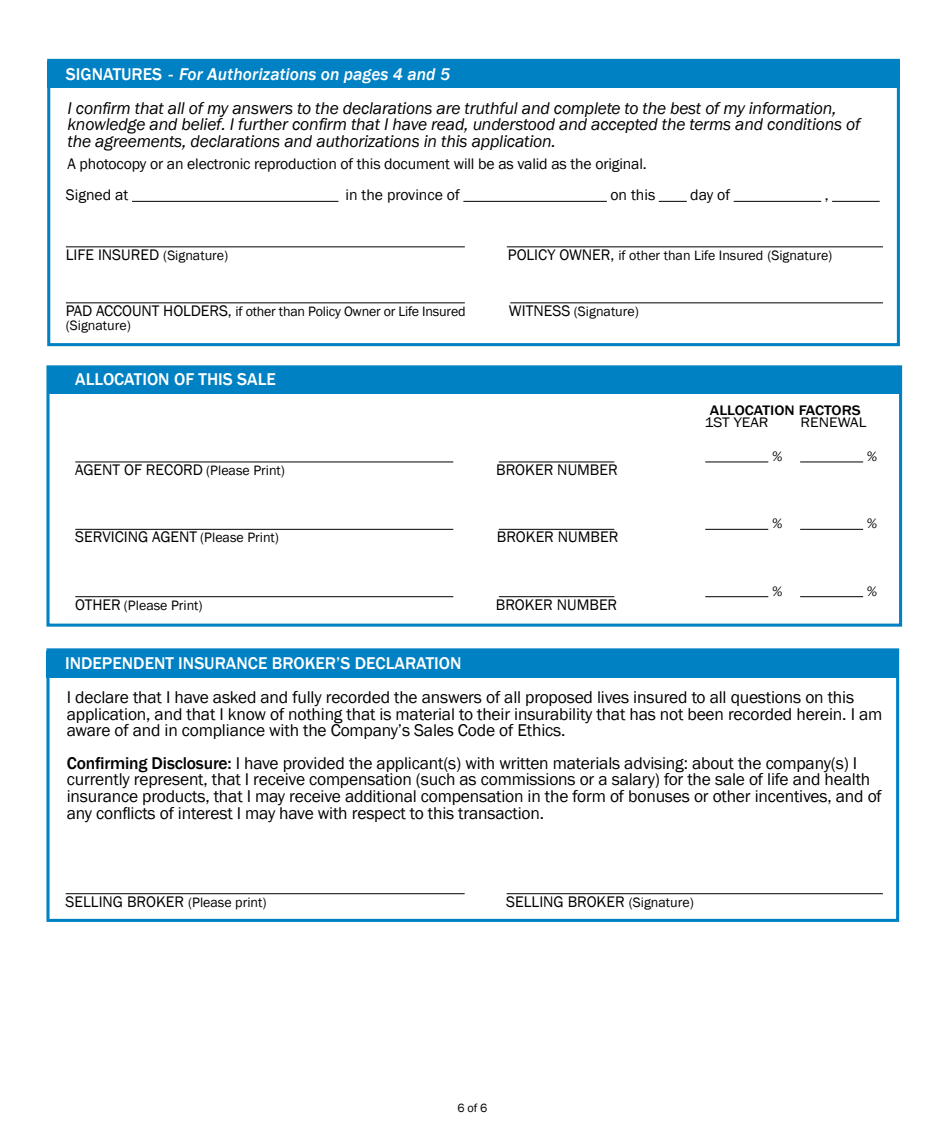
<style>
.page{position:relative;width:945px;height:1134px;background:#fff}
.page>*{position:absolute;margin:0;border:0;box-sizing:border-box;transform-origin:0 0}
.t1{font:17.5px/16.6px "Franklin Gothic";letter-spacing:-.01em;color:#000}
.t2{font:italic 17.5px/16.6px "Franklin Gothic";letter-spacing:-.01em;color:#000}
.t3{font:500 17.5px "Franklin Gothic";color:#fff}
.t4{font:italic 500 17.5px "Franklin Gothic";color:#fff}
.t5{font:15.75px "Franklin Gothic";color:#000}
.t6{font:500 14.17px "Franklin Gothic";color:#000;scale:1.11 1}
.t7{font:14.17px "Franklin Gothic";color:#000;scale:1.11 1}
.t8{font:14px "Franklin Gothic";color:#000}
.t9{font:italic 14px "Franklin Gothic";color:#000}
.t10{font:12.25px "Franklin Gothic";color:#000}
.s1{font-style:normal}
.s2{font-size:14px}
.s3{font-size:15.75px}
.s4{font-weight:500}
</style>
<div class="page">
<div style="left:49px;top:367px;width:850px;height:26px;background:#0081c3"></div>
<div style="left:46px;top:365px;width:856px;height:262px;border:3px solid #0081c3"></div>
<hr style="left:75px;top:462px;width:378px;height:1px;background:#000">
<hr style="left:499px;top:462px;width:115px;height:1px;background:#000">
<hr style="left:705px;top:462px;width:63px;height:1px;background:#000">
<hr style="left:800px;top:462px;width:63px;height:1px;background:#000">
<hr style="left:75px;top:529px;width:378px;height:1px;background:#000">
<hr style="left:499px;top:529px;width:115px;height:1px;background:#000">
<hr style="left:705px;top:529px;width:63px;height:1px;background:#000">
<hr style="left:800px;top:529px;width:63px;height:1px;background:#000">
<hr style="left:75px;top:596px;width:378px;height:1px;background:#000">
<hr style="left:499px;top:596px;width:115px;height:1px;background:#000">
<hr style="left:705px;top:596px;width:63px;height:1px;background:#000">
<hr style="left:800px;top:596px;width:63px;height:1px;background:#000">
<div style="left:47px;top:62px;width:853px;height:26px;background:#0081c3"></div>
<div style="left:47px;top:59px;width:853px;height:287px;border:3px solid #0081c3"></div>
<hr style="left:132px;top:201px;width:206px;height:1px;background:#000">
<hr style="left:463px;top:201px;width:144px;height:1px;background:#000">
<svg style="left:659px;top:201px;width:28px;height:1px"></svg>
<hr style="left:734px;top:201px;width:87px;height:1px;background:#000">
<hr style="left:832px;top:201px;width:48px;height:1px;background:#000">
<hr style="left:66px;top:247px;width:399px;height:1px;background:#000">
<hr style="left:507px;top:247px;width:376px;height:1px;background:#000">
<hr style="left:66px;top:303px;width:399px;height:1px;background:#000">
<hr style="left:510px;top:303px;width:373px;height:1px;background:#000">
<div style="left:47px;top:651px;width:852px;height:27px;background:#0081c3"></div>
<div style="left:46px;top:648px;width:853px;height:274px;border:3px solid #0081c3"></div>
<hr style="left:66px;top:893px;width:399px;height:1px;background:#000">
<hr style="left:507px;top:893px;width:376px;height:1px;background:#000">
<p class="t4" style="left:66px;top:63px;width:386px"><span class="s1">SIGNATURES -</span> For Authorizations on pages 4 and 5</p>
<p class="t2" style="left:68px;top:100px;width:794px">I confirm that all of my answers to the declarations are truthful and complete to the best of my information, knowledge and belief. I further confirm that I have read, understood and accepted the terms and conditions of the agreements, declarations and authorizations in this application.</p>
<p class="t5" style="left:68px;top:154px;width:581px">A photocopy or an electronic reproduction of this document will be as valid as the original.</p>
<p class="t5" style="left:66px;top:185px;width:64px">Signed at</p>
<p class="t5" style="left:345px;top:185px;width:116px">in the province of</p>
<p class="t5" style="left:610px;top:185px;width:46px">on this</p>
<p class="t5" style="left:690px;top:185px;width:41px">day of</p>
<p class="t5" style="left:825px;top:185px;width:5px">,</p>
<p class="t5" style="left:66px;top:245px;width:164px">LIFE INSURED <span class="s2">(Signature)</span></p>
<p class="t8" style="left:508px;top:246px;width:326px"><span class="s3">POLICY OWNER,</span> if other than Life Insured (Signature)</p>
<p class="t8" style="left:66px;top:302px;width:401px"><span class="s3">PAD ACCOUNT HOLDERS,</span> if other than Policy Owner or Life Insured</p>
<p class="t8" style="left:509px;top:302px;width:131px"><span class="s3">WITNESS</span> (Signature)</p>
<p class="t8" style="left:66px;top:316px;width:67px">(Signature)</p>
<p class="t3" style="left:75px;top:368px;width:202px">ALLOCATION OF THIS SALE</p>
<p class="t5" style="left:75px;top:460px;width:211px">AGENT OF RECORD <span class="s2">(Please Print)</span></p>
<p class="t5" style="left:496px;top:460px;width:123px">BROKER NUMBER</p>
<p class="t5" style="left:75px;top:527px;width:205px">SERVICING AGENT <span class="s2">(Please Print)</span></p>
<p class="t5" style="left:497px;top:527px;width:123px">BROKER NUMBER</p>
<p class="t8" style="left:75px;top:596px;width:129px"><span class="s3">OTHER</span> (Please Print)</p>
<p class="t5" style="left:496px;top:595px;width:123px">BROKER NUMBER</p>
<p class="t3" style="left:65px;top:653px;width:398px">INDEPENDENT INSURANCE BROKER’S DECLARATION</p>
<p class="t6" style="left:710px;top:401px;width:138px">ALLOCATION FACTORS</p>
<p class="t7" style="left:704px;top:413px;width:59px">1ST YEAR</p>
<p class="t7" style="left:801px;top:413px;width:61px">RENEWAL</p>
<p class="t9" style="left:772px;top:447px;width:12px">%</p>
<p class="t9" style="left:867px;top:447px;width:12px">%</p>
<p class="t9" style="left:772px;top:515px;width:12px">%</p>
<p class="t9" style="left:867px;top:515px;width:12px">%</p>
<p class="t9" style="left:772px;top:582px;width:12px">%</p>
<p class="t9" style="left:867px;top:582px;width:12px">%</p>
<p class="t1" style="left:67px;top:689px;width:817px">I declare that I have asked and fully recorded the answers of all proposed lives insured to all questions on this application, and that I know of nothing that is material to their insurability that has not been recorded herein. I am aware of and in compliance with the Company’s Sales Code of Ethics.</p>
<p class="t1" style="left:67px;top:755px;width:817px"><span class="s4">Confirming Disclosure:</span> I have provided the applicant(s) with written materials advising: about the company(s) I currently represent, that I receive compensation (such as commissions or a salary) for the sale of life and health insurance products, that I may receive additional compensation in the form of bonuses or other incentives, and of any conflicts of interest I may have with respect to this transaction.</p>
<p class="t5" style="left:66px;top:892px;width:202px">SELLING BROKER <span class="s2">(Please print)</span></p>
<p class="t5" style="left:506px;top:892px;width:189px">SELLING BROKER <span class="s2">(Signature)</span></p>
<p class="t10" style="left:458px;top:1100px;width:31px">6 of 6</p>
</div>
